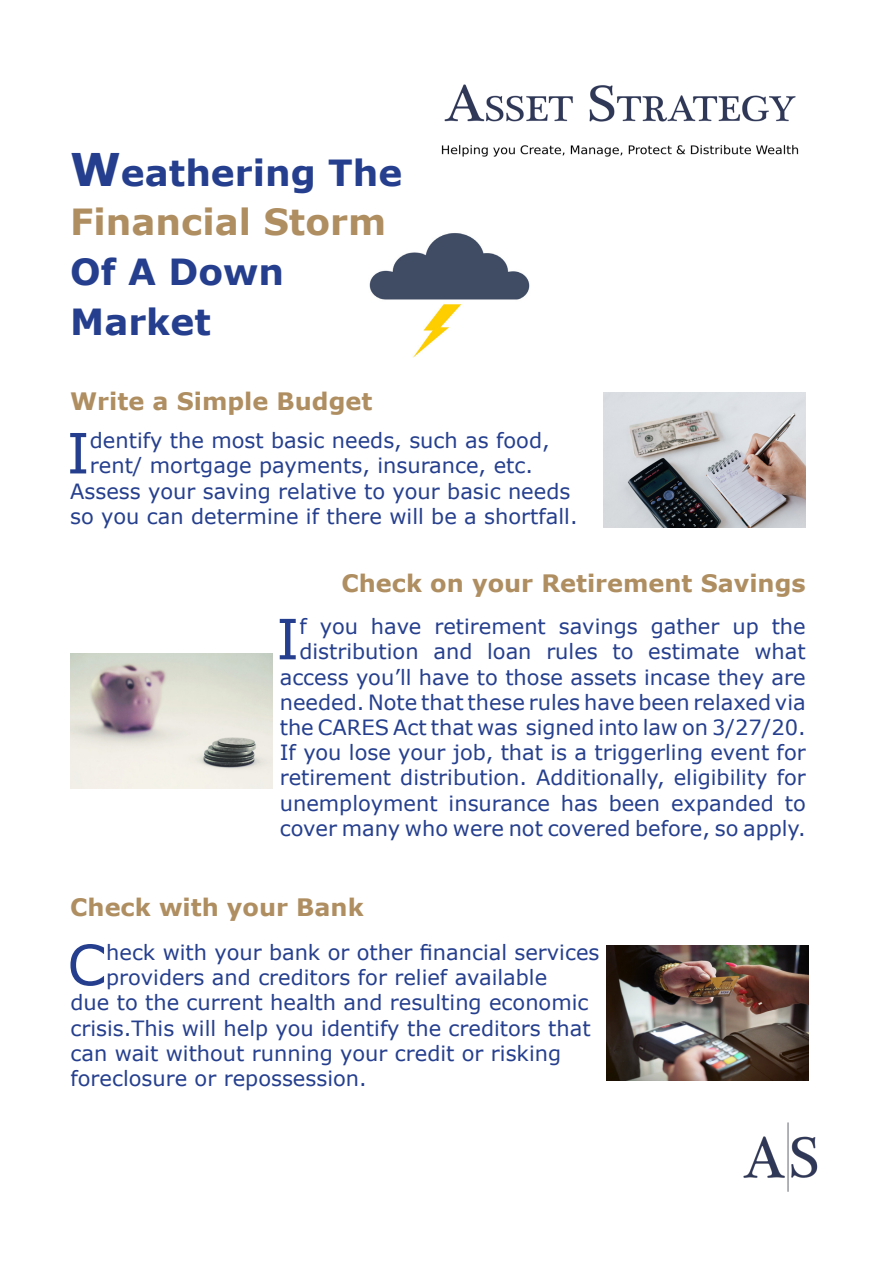
<style>
.page{position:relative;width:893px;height:1263px;background:#fff}
.page>*{position:absolute;margin:0;border:0;box-sizing:border-box;transform-origin:0 0}
.t1{font:55.65px "Verdana";color:#253f8e}
.t2{font:700 36px "Verdana";color:#253f8e}
.t3{font:700 36px "Verdana";color:#af8e61}
.t4{font:700 24px "Verdana";color:#af8e61}
.t5{font:21px/25.2px "Verdana";color:#253f8e;text-align:justify}
.s1{font-size:45px}
</style>
<div class="page">
<img style="left:743px;top:1122px;width:75px;height:70px">
<img style="left:369px;top:233px;width:161px;height:124px">
<img style="left:70px;top:653px;width:203px;height:135px">
<img style="left:603px;top:393px;width:203px;height:135px">
<img style="left:606px;top:945px;width:203px;height:135px">
<img style="left:441px;top:84px;width:358px;height:73px">
<p class="t2" style="left:70px;top:149px;width:334px"><span class="s1">W</span>eathering The</p>
<p class="t3" style="left:70px;top:199px;width:317px">Financial Storm</p>
<p class="t2" style="left:70px;top:249px;width:215px">Of A Down</p>
<p class="t2" style="left:70px;top:299px;width:142px">Market</p>
<p class="t4" style="left:70px;top:385px;width:304px">Write a Simple Budget</p>
<p class="t1" style="left:66px;top:418px;width:25px">I</p>
<p class="t5" style="left:90px;top:428px;width:461px">dentify the most basic needs, such as food,</p>
<p class="t5" style="left:90px;top:453px;width:445px">rent/ mortgage payments, insurance, etc.</p>
<p class="t5" style="left:70px;top:479px;width:502px">Assess your saving relative to your basic needs</p>
<p class="t5" style="left:70px;top:504px;width:509px">so you can determine if there will be a shortfall.</p>
<p class="t4" style="left:341px;top:568px;width:466px">Check on your Retirement Savings</p>
<p class="t1" style="left:276px;top:604px;width:25px">I</p>
<p class="t5" style="left:299px;top:614px;width:508px">f you have retirement savings gather up the</p>
<p class="t5" style="left:280px;top:639px;width:527px;text-indent:20px">distribution and loan rules to estimate what access you’ll have to those assets incase they are needed. Note that these rules have been relaxed via the CARES Act that was signed into law on 3/27/20.<br>If you lose your job, that is a triggerling event for retirement distribution. Additionally, eligibility for unemployment insurance has been expanded to cover many who were not covered before, so apply.</p>
<p class="t4" style="left:70px;top:891px;width:295px">Check with your Bank</p>
<p class="t1" style="left:67px;top:929px;width:40px">C</p>
<p class="t5" style="left:106px;top:940px;width:495px">heck with your bank or other financial services</p>
<p class="t5" style="left:106px;top:965px;width:442px">providers and creditors for relief available</p>
<p class="t5" style="left:70px;top:990px;width:519px">due to the current health and resulting economic</p>
<p class="t5" style="left:70px;top:1016px;width:522px">crisis.This will help you identify the creditors that</p>
<p class="t5" style="left:70px;top:1041px;width:492px">can wait without running your credit or risking</p>
<p class="t5" style="left:70px;top:1066px;width:298px">foreclosure or repossession.</p>
</div>
